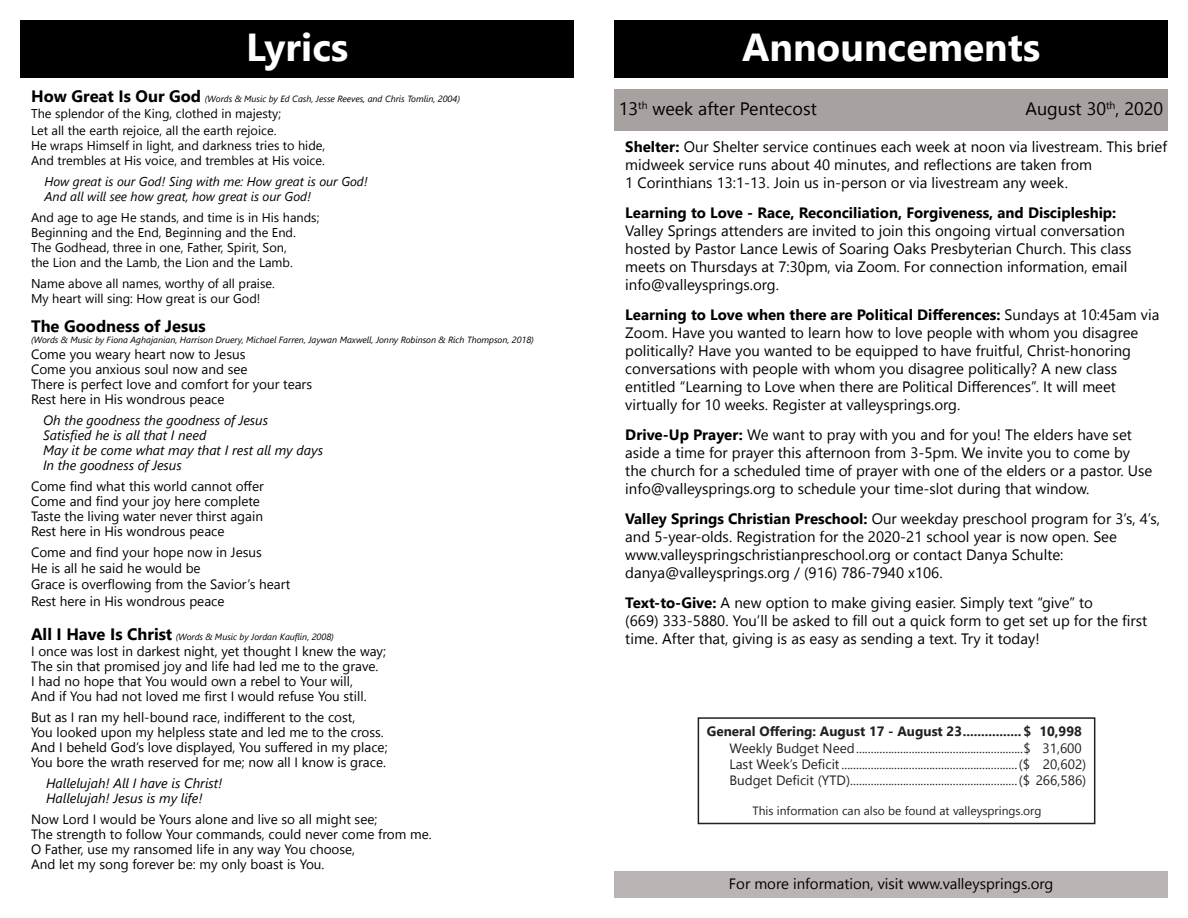
<style>
.page{position:relative;width:1188px;height:918px;background:#fff}
.page>*{position:absolute;margin:0;border:0;box-sizing:border-box;transform-origin:0 0}
.t1{font:700 39px "Segoe UI";color:#fff}
.t2{font:18px "Segoe UI";color:#000}
.t3{font:700 16.5px "Segoe UI";color:#000}
.t4{font:15px/18px "Segoe UI";color:#000}
.t5{font:700 15px "Segoe UI";color:#000}
.t6{font:13.5px "Segoe UI";color:#000}
.t7{font:13.5px "Segoe UI";color:#231f20}
.t8{font:italic 13.5px "Segoe UI";color:#000}
.t9{font:700 13.5px "Segoe UI";color:#231f20}
.t10{font:12.75px "Segoe UI";color:#000}
.t11{font:italic 12.75px "Segoe UI";color:#000}
.t12{font:12px "Segoe UI";color:#231f20}
.t13{font:italic 9px "Segoe UI";color:#000}
.s1{font-weight:700;font-style:normal;font-size:16.5px}
.s2{font-weight:700}
</style>
<div class="page">
<div style="left:615px;top:871px;width:553px;height:27px;background:#bab5b4"></div>
<div style="left:20px;top:20px;width:553px;height:58px;background:#000"></div>
<div style="left:615px;top:20px;width:553px;height:58px;background:#000"></div>
<div style="left:698px;top:717px;width:397px;height:107px;border:2px solid #231f20"></div>
<div style="left:615px;top:89px;width:553px;height:41px;background:#a7a2a0"></div>
<p class="t1" style="left:246px;top:18px;width:104px">Lyrics</p>
<p class="t1" style="left:742px;top:18px;width:300px">Announcements</p>
<p class="t13" style="left:31px;top:92px;width:431px"><span class="s1">How Great Is Our God</span> (Words &amp; Music by Ed Cash, Jesse Reeves, and Chris Tomlin, 2004)</p>
<p class="t10" style="left:31px;top:104px;width:252px">The splendor of the King, clothed in majesty;</p>
<p class="t10" style="left:31px;top:121px;width:247px">Let all the earth rejoice, all the earth rejoice.</p>
<p class="t10" style="left:31px;top:136px;width:296px">He wraps Himself in light, and darkness tries to hide,</p>
<p class="t10" style="left:31px;top:151px;width:295px">And trembles at His voice, and trembles at His voice.</p>
<p class="t11" style="left:45px;top:172px;width:325px">How great is our God! Sing with me: How great is our God!</p>
<p class="t11" style="left:45px;top:187px;width:268px">And all will see how great, how great is our God!</p>
<p class="t10" style="left:31px;top:208px;width:290px">And age to age He stands, and time is in His hands;</p>
<p class="t10" style="left:31px;top:223px;width:266px">Beginning and the End, Beginning and the End.</p>
<p class="t10" style="left:31px;top:238px;width:257px">The Godhead, three in one, Father, Spirit, Son,</p>
<p class="t10" style="left:31px;top:253px;width:263px">the Lion and the Lamb, the Lion and the Lamb.</p>
<p class="t10" style="left:31px;top:274px;width:245px">Name above all names, worthy of all praise.</p>
<p class="t10" style="left:31px;top:289px;width:231px">My heart will sing: How great is our God!</p>
<p class="t3" style="left:31px;top:313px;width:176px">The Goodness of Jesus</p>
<p class="t13" style="left:31px;top:333px;width:504px">(Words &amp; Music by Fiona Aghajanian, Harrison Druery, Michael Farren, Jaywan Maxwell, Jonny Robinson &amp; Rich Thompson, 2018)</p>
<p class="t6" style="left:31px;top:344px;width:216px">Come you weary heart now to Jesus</p>
<p class="t6" style="left:31px;top:359px;width:218px">Come you anxious soul now and see</p>
<p class="t6" style="left:31px;top:374px;width:283px">There is perfect love and comfort for your tears</p>
<p class="t6" style="left:31px;top:389px;width:195px">Rest here in His wondrous peace</p>
<p class="t8" style="left:43px;top:411px;width:227px">Oh the goodness the goodness of Jesus</p>
<p class="t8" style="left:43px;top:426px;width:165px">Satisfied he is all that I need</p>
<p class="t8" style="left:43px;top:441px;width:281px">May it be come what may that I rest all my days</p>
<p class="t8" style="left:43px;top:456px;width:140px">In the goodness of Jesus</p>
<p class="t6" style="left:31px;top:476px;width:234px">Come find what this world cannot offer</p>
<p class="t6" style="left:31px;top:491px;width:230px">Come and find your joy here complete</p>
<p class="t6" style="left:31px;top:506px;width:233px">Taste the living water never thirst again</p>
<p class="t6" style="left:31px;top:521px;width:195px">Rest here in His wondrous peace</p>
<p class="t6" style="left:31px;top:542px;width:232px">Come and find your hope now in Jesus</p>
<p class="t6" style="left:31px;top:558px;width:171px">He is all he said he would be</p>
<p class="t6" style="left:31px;top:574px;width:261px">Grace is overflowing from the Savior’s heart</p>
<p class="t6" style="left:31px;top:591px;width:195px">Rest here in His wondrous peace</p>
<p class="t13" style="left:31px;top:630px;width:304px"><span class="s1">All I Have Is Christ</span> (Words &amp; Music by Jordan Kauflin, 2008)</p>
<p class="t6" style="left:31px;top:641px;width:357px">I once was lost in darkest night, yet thought I knew the way;</p>
<p class="t6" style="left:31px;top:656px;width:349px">The sin that promised joy and life had led me to the grave.</p>
<p class="t6" style="left:31px;top:671px;width:323px">I had no hope that You would own a rebel to Your will,</p>
<p class="t6" style="left:31px;top:686px;width:337px">And if You had not loved me first I would refuse You still.</p>
<p class="t6" style="left:31px;top:707px;width:326px">But as I ran my hell-bound race, indifferent to the cost,</p>
<p class="t6" style="left:31px;top:722px;width:354px">You looked upon my helpless state and led me to the cross.</p>
<p class="t6" style="left:31px;top:737px;width:358px">And I beheld God’s love displayed, You suffered in my place;</p>
<p class="t6" style="left:31px;top:752px;width:356px">You bore the wrath reserved for me; now all I know is grace.</p>
<p class="t8" style="left:46px;top:774px;width:178px">Hallelujah! All I have is Christ!</p>
<p class="t8" style="left:46px;top:789px;width:158px">Hallelujah! Jesus is my life!</p>
<p class="t6" style="left:31px;top:809px;width:348px">Now Lord I would be Yours alone and live so all might see;</p>
<p class="t6" style="left:31px;top:824px;width:402px">The strength to follow Your commands, could never come from me.</p>
<p class="t6" style="left:31px;top:839px;width:326px">O Father, use my ransomed life in any way You choose,</p>
<p class="t6" style="left:31px;top:854px;width:295px">And let my song forever be: my only boast is You.</p>
<p class="t2" style="left:619px;top:95px;width:200px">13<sup>th</sup> week after Pentecost</p>
<p class="t2" style="left:1025px;top:95px;width:139px">August 30<sup>th</sup>, 2020</p>
<p class="t4" style="left:625px;top:138px;width:543px"><span class="s2">Shelter:</span> Our Shelter service continues each week at noon via livestream. This brief midweek service runs about 40 minutes, and reflections are taken from</p>
<p class="t4" style="left:625px;top:174px;width:444px">1 Corinthians 13:1-13. Join us in-person or via livestream any week.</p>
<p class="t5" style="left:625px;top:202px;width:493px">Learning to Love - Race, Reconciliation, Forgiveness, and Discipleship:</p>
<p class="t4" style="left:625px;top:222px;width:508px">Valley Springs attenders are invited to join this ongoing virtual conversation hosted by Pastor Lance Lewis of Soaring Oaks Presbyterian Church. This class meets on Thursdays at 7:30pm, via Zoom. For connection information, email info@valleysprings.org.</p>
<p class="t4" style="left:625px;top:306px;width:536px"><span class="s2">Learning to Love when there are Political Differences:</span> Sundays at 10:45am via Zoom. Have you wanted to learn how to love people with whom you disagree politically? Have you wanted to be equipped to have fruitful, Christ-honoring conversations with people with whom you disagree politically? A new class entitled “Learning to Love when there are Political Differences”. It will meet virtually for 10 weeks. Register at valleysprings.org.</p>
<p class="t4" style="left:625px;top:426px;width:529px"><span class="s2">Drive-Up Prayer:</span> We want to pray with you and for you! The elders have set aside a time for prayer this afternoon from 3-5pm. We invite you to come by the church for a scheduled time of prayer with one of the elders or a pastor. Use info@valleysprings.org to schedule your time-slot during that window.</p>
<p class="t4" style="left:625px;top:510px;width:536px"><span class="s2">Valley Springs Christian Preschool:</span> Our weekday preschool program for 3’s, 4’s, and 5-year-olds. Registration for the 2020-21 school year is now open. See</p>
<p class="t4" style="left:625px;top:546px;width:440px">www.valleyspringschristianpreschool.org or contact Danya Schulte:</p>
<p class="t4" style="left:625px;top:564px;width:319px">danya@valleysprings.org / (916) 786-7940 x106.</p>
<p class="t4" style="left:625px;top:594px;width:469px"><span class="s2">Text-to-Give:</span> A new option to make giving easier. Simply text “give” to</p>
<p class="t4" style="left:625px;top:612px;width:524px">(669) 333-5880. You’ll be asked to fill out a quick form to get set up for the first time. After that, giving is as easy as sending a text. Try it today!</p>
<p class="t9" style="left:707px;top:721px;width:376px">General Offering: August 17 - August 23................$ 10,998</p>
<p class="t7" style="left:729px;top:738px;width:354px">Weekly Budget Need.........................................................$ 31,600</p>
<p class="t7" style="left:729px;top:754px;width:358px">Last Week’s Deficit............................................................($ 20,602)</p>
<p class="t7" style="left:729px;top:770px;width:358px">Budget Deficit (YTD).........................................................($ 266,586)</p>
<p class="t12" style="left:753px;top:802px;width:290px">This information can also be found at valleysprings.org</p>
<p class="t4" style="left:729px;top:874px;width:326px">For more information, visit www.valleysprings.org</p>
</div>
